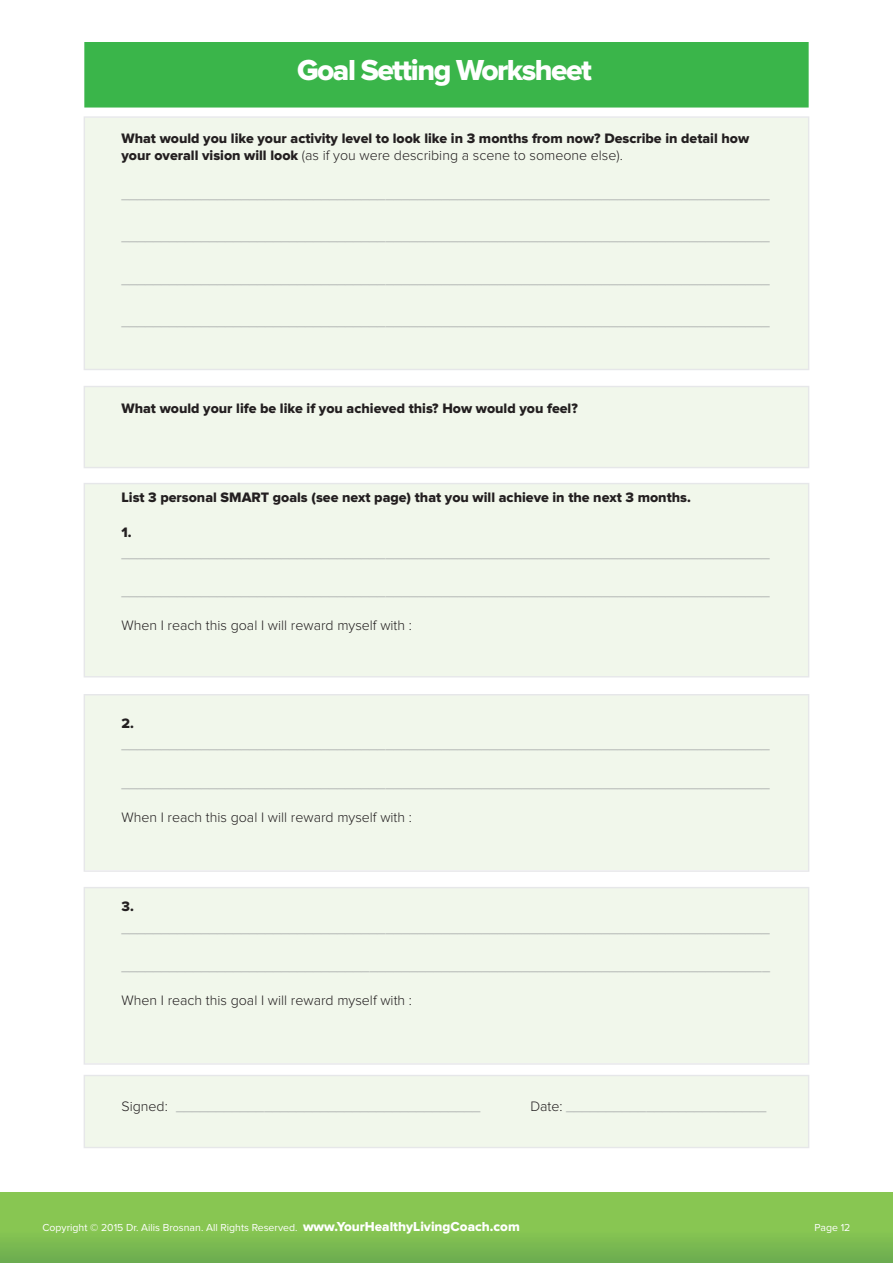
<style>
.page{position:relative;width:893px;height:1263px;background:#fff}
.page>*{position:absolute;margin:0;border:0;box-sizing:border-box;transform-origin:0 0}
.t1{font:30px "Proxima Nova Extrabld";letter-spacing:-.05em;color:#fff}
.t2{font:300 14.25px "Proxima Nova";color:#939598}
.t3{font:14.25px "Proxima Nova Extrabld";color:#231f20}
.t4{font:300 14.25px "Proxima Nova";color:#231f20}
.t5{font:10.5px "Proxima Nova";color:#fff}
.s1{font-family:"Proxima Nova Extrabld";font-weight:400}
.s2{color:#231f20}
.s3{font-family:"Proxima Nova Extrabld";font-size:13.5px}
</style>
<div class="page">
<div style="left:0;top:1192px;width:893px;height:71px;background:linear-gradient(to bottom,#90cd53,#73b351)"></div>
<div style="left:84px;top:43px;width:725px;height:65px;background:#3ab54a"></div>
<div style="left:84px;top:116px;width:725px;height:254px;background:#f1f7eb"></div>
<div style="left:84px;top:386px;width:725px;height:82px;background:#f1f7eb"></div>
<div style="left:84px;top:483px;width:725px;height:194px;background:#f1f7eb"></div>
<div style="left:84px;top:694px;width:725px;height:178px;background:#f1f7eb"></div>
<div style="left:84px;top:887px;width:725px;height:178px;background:#f1f7eb"></div>
<div style="left:84px;top:1075px;width:725px;height:73px;background:#f1f7eb"></div>
<h1 class="t1" style="left:297px;top:60px;width:296px">Goal Setting Worksheet</h1>
<p class="t3" style="left:121px;top:134px;width:629px">What would you like your activity level to look like in 3 months from now? Describe in detail how</p>
<p class="t4" style="left:121px;top:151px;width:503px"><span class="s1">your overall vision will look</span> (as if you were describing a scene to someone else).</p>
<p class="t2" style="left:121px;top:189px;width:650px">_________________________________________________________________________________</p>
<p class="t2" style="left:121px;top:232px;width:650px">_________________________________________________________________________________</p>
<p class="t2" style="left:121px;top:274px;width:650px">_________________________________________________________________________________</p>
<p class="t2" style="left:121px;top:317px;width:650px">_________________________________________________________________________________</p>
<p class="t3" style="left:121px;top:403px;width:458px">What would your life be like if you achieved this? How would you feel?</p>
<p class="t3" style="left:121px;top:493px;width:571px">List 3 personal SMART goals (see next page) that you will achieve in the next 3 months.</p>
<p class="t3" style="left:121px;top:527px;width:12px">1.</p>
<p class="t2" style="left:121px;top:548px;width:650px">_________________________________________________________________________________</p>
<p class="t2" style="left:121px;top:587px;width:650px">_________________________________________________________________________________</p>
<p class="t4" style="left:121px;top:621px;width:292px">When I reach this goal I will reward myself with :</p>
<p class="t3" style="left:121px;top:719px;width:14px">2.</p>
<p class="t2" style="left:121px;top:740px;width:650px">_________________________________________________________________________________</p>
<p class="t2" style="left:121px;top:778px;width:650px">_________________________________________________________________________________</p>
<p class="t4" style="left:121px;top:812px;width:292px">When I reach this goal I will reward myself with :</p>
<p class="t3" style="left:121px;top:902px;width:14px">3.</p>
<p class="t2" style="left:121px;top:923px;width:650px">_________________________________________________________________________________</p>
<p class="t2" style="left:121px;top:961px;width:650px">_________________________________________________________________________________</p>
<p class="t4" style="left:121px;top:995px;width:292px">When I reach this goal I will reward myself with :</p>
<p class="t2" style="left:121px;top:1102px;width:360px"><span class="s2">Signed:</span> ______________________________________</p>
<p class="t2" style="left:530px;top:1102px;width:238px"><span class="s2">Date:</span> _________________________</p>
<p class="t5" style="left:43px;top:1224px;width:479px">Copyright © 2015 Dr. Ailis Brosnan. All Rights Reserved. <span class="s3">www.YourHealthyLivingCoach.com</span></p>
<p class="t5" style="left:814px;top:1224px;width:37px">Page 12</p>
</div>
